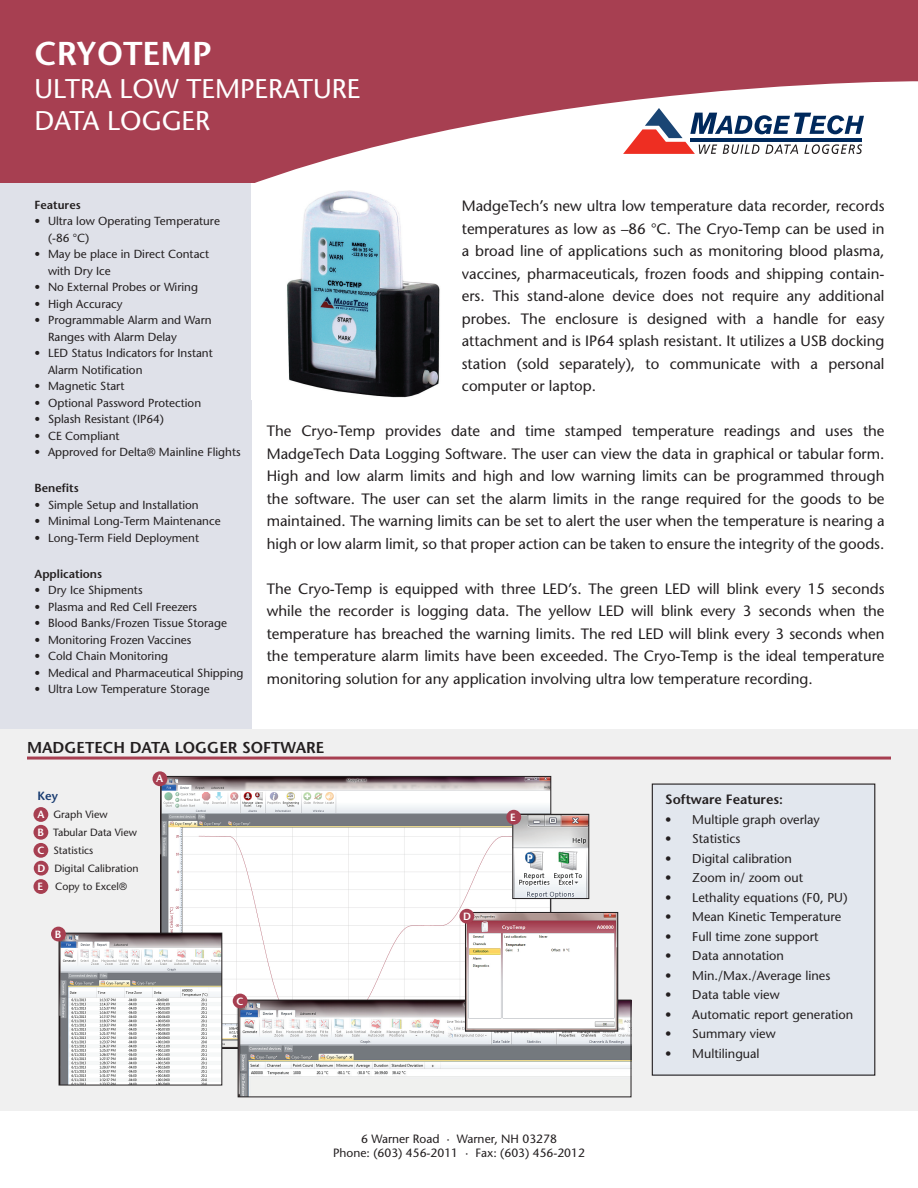
<style>
.page{position:relative;width:918px;height:1188px;background:#fff}
.page>*{position:absolute;margin:0;border:0;box-sizing:border-box;transform-origin:0 0}
.t1{font:600 33px "Stone Sans";color:#fff}
.t2{font:27px/32.4px "Stone Sans";color:#fff}
.t3{font:600 15.75px "Stone Sans";color:#231f20}
.t4{font:15px/22.5px "Stone Sans";color:#231f20;text-align:justify}
.t5{font:600 13.5px "Stone Sans";color:#231f20}
.t6{font:12.75px "Stone Sans";color:#231f20}
.t7{font:12px/14.4px "Stone Sans";color:#231f20;text-align:center}
.t8{font:600 12px "Stone Sans";color:#193c71}
.t9{font:11.7px/16.5px "Stone Sans";color:#231f20}
.t10{font:600 11.7px "Stone Sans";color:#231f20}
.t11{font:10.5px/18px "Stone Sans";color:#231f20}
.t12{font:600 10.5px "Stone Sans";color:#fff}
.s1{font-weight:600;color:#fff}
</style>
<div class="page">
<svg style="left:0;top:0;width:918px;height:184px;fill:#a73f51"></svg>
<div style="left:0;top:184px;width:252px;height:572px;background:#dfe1e9"></div>
<svg style="left:623px;top:108px;width:241px;height:46px"></svg>
<hr style="left:690px;top:138px;width:172px;height:4px;background:#00295c">
<img style="left:287px;top:190px;width:153px;height:208px">
<div style="left:0;top:729px;width:918px;height:381px;background:#f0f0f0"></div>
<hr style="left:27px;top:757px;width:864px;height:3px;background:#a73f51">
<div style="left:33px;top:879px;width:15px;height:15px;background:#a73f51;border-radius:50%"></div>
<div style="left:652px;top:784px;width:223px;height:291px;background:#e2e7ee"></div>
<div style="left:652px;top:784px;width:223px;height:292px;border:1px solid #231f20"></div>
<div style="left:33px;top:807px;width:15px;height:15px;background:#a73f51;border-radius:50%"></div>
<div style="left:33px;top:825px;width:15px;height:15px;background:#a73f51;border-radius:50%"></div>
<div style="left:33px;top:843px;width:15px;height:15px;background:#a73f51;border-radius:50%"></div>
<div style="left:34px;top:861px;width:15px;height:15px;background:#a73f51;border-radius:50%"></div>
<img style="left:163px;top:778px;width:386px;height:269px">
<img style="left:61px;top:935px;width:159px;height:148px">
<div style="left:59px;top:933px;width:163px;height:152px;border:1px solid #231f20"></div>
<img style="left:240px;top:1002px;width:389px;height:93px">
<div style="left:238px;top:1000px;width:393px;height:97px;border:1px solid #231f20"></div>
<img style="left:467px;top:914px;width:149px;height:116px">
<div style="left:465px;top:912px;width:153px;height:120px;border:1px solid #231f20"></div>
<img style="left:514px;top:816px;width:73px;height:81px">
<div style="left:512px;top:814px;width:77px;height:85px;border:1px solid #231f20"></div>
<div style="left:459px;top:909px;width:15px;height:15px;background:#a73f51;border-radius:50%"></div>
<div style="left:233px;top:994px;width:15px;height:14px;background:#a73f51;border-radius:50%"></div>
<div style="left:51px;top:927px;width:15px;height:14px;background:#a73f51;border-radius:50%"></div>
<div style="left:506px;top:810px;width:15px;height:15px;background:#a73f51;border-radius:50%"></div>
<div style="left:153px;top:771px;width:14px;height:15px;background:#a73f51;border-radius:50%"></div>
<h1 class="t1" style="left:35px;top:34px;width:179px">CRYOTEMP</h1>
<h2 class="t2" style="left:35px;top:72px;width:327px">ULTRA LOW TEMPERATURE<br>DATA LOGGER</h2>
<p class="t10" style="left:35px;top:198px;width:48px">Features</p>
<p class="t9" style="left:48px;top:213px;width:173px;text-indent:-14px">• Ultra low Operating Temperature (-86 °C)</p>
<p class="t9" style="left:48px;top:246px;width:163px;text-indent:-14px">• May be place in Direct Contact with Dry Ice</p>
<p class="t9" style="left:35px;top:279px;width:165px">• No External Probes or Wiring</p>
<p class="t9" style="left:35px;top:295px;width:90px">• High Accuracy</p>
<p class="t9" style="left:48px;top:312px;width:165px;text-indent:-14px">• Programmable Alarm and Warn<br>Ranges with Alarm Delay</p>
<p class="t9" style="left:48px;top:345px;width:166px;text-indent:-14px">• LED Status Indicators for Instant<br>Alarm Notification</p>
<p class="t9" style="left:35px;top:378px;width:91px">• Magnetic Start</p>
<p class="t9" style="left:35px;top:394px;width:168px">• Optional Password Protection</p>
<p class="t9" style="left:35px;top:411px;width:131px">• Splash Resistant (IP64)</p>
<p class="t9" style="left:35px;top:427px;width:87px">• CE Compliant</p>
<p class="t9" style="left:35px;top:444px;width:208px">• Approved for Delta® Mainline Flights</p>
<p class="t10" style="left:35px;top:481px;width:46px">Benefits</p>
<p class="t9" style="left:35px;top:496px;width:166px">• Simple Setup and Installation</p>
<p class="t9" style="left:35px;top:513px;width:188px">• Minimal Long-Term Maintenance</p>
<p class="t9" style="left:35px;top:529px;width:166px">• Long-Term Field Deployment</p>
<p class="t10" style="left:35px;top:567px;width:69px">Applications</p>
<p class="t9" style="left:35px;top:582px;width:110px">• Dry Ice Shipments</p>
<p class="t9" style="left:35px;top:598px;width:164px">• Plasma and Red Cell Freezers</p>
<p class="t9" style="left:35px;top:615px;width:194px">• Blood Banks/Frozen Tissue Storage</p>
<p class="t9" style="left:35px;top:631px;width:158px">• Monitoring Frozen Vaccines</p>
<p class="t9" style="left:35px;top:648px;width:135px">• Cold Chain Monitoring</p>
<p class="t9" style="left:35px;top:664px;width:210px">• Medical and Pharmaceutical Shipping</p>
<p class="t9" style="left:35px;top:681px;width:177px">• Ultra Low Temperature Storage</p>
<p class="t4" style="left:462px;top:195px;width:424px">MadgeTech’s new ultra low temperature data recorder, records temperatures as low as –86 °C. The Cryo-Temp can be used in a broad line of applications such as monitoring blood plasma, vaccines, pharmaceuticals, frozen foods and shipping contain&shy;ers. This stand-alone device does not require any additional probes. The enclosure is designed with a handle for easy attachment and is IP64 splash resistant. It utilizes a USB docking station (sold separately), to communicate with a personal computer or laptop.</p>
<p class="t4" style="left:267px;top:420px;width:619px">The Cryo-Temp provides date and time stamped temperature readings and uses the MadgeTech Data Logging Software. The user can view the data in graphical or tabular form.<br>High and low alarm limits and high and low warning limits can be programmed through the software. The user can set the alarm limits in the range required for the goods to be maintained. The warning limits can be set to alert the user when the temperature is nearing a high or low alarm limit, so that proper action can be taken to ensure the integrity of the goods.</p>
<p class="t4" style="left:267px;top:577px;width:619px">The Cryo-Temp is equipped with three LED’s. The green LED will blink every 15 seconds while the recorder is logging data. The yellow LED will blink every 3 seconds when the temperature has breached the warning limits. The red LED will blink every 3 seconds when the temperature alarm limits have been exceeded. The Cryo-Temp is the ideal temperature monitoring solution for any application involving ultra low temperature recording.</p>
<p class="t3" style="left:27px;top:738px;width:299px">MADGETECH DATA LOGGER SOFTWARE</p>
<p class="t8" style="left:37px;top:789px;width:22px">Key</p>
<p class="t11" style="left:37px;top:805px;width:103px"><span class="s1">A</span> Graph View<br><span class="s1">B</span> Tabular Data View<br><span class="s1">C</span> Statistics<br><span class="s1">D</span> Digital Calibration<br><span class="s1">E</span> Copy to Excel®</p>
<p class="t12" style="left:156px;top:773px;width:9px">A</p>
<p class="t12" style="left:55px;top:928px;width:8px">B</p>
<p class="t12" style="left:237px;top:995px;width:9px">C</p>
<p class="t12" style="left:463px;top:910px;width:9px">D</p>
<p class="t12" style="left:510px;top:811px;width:7px">E</p>
<p class="t7" style="left:333px;top:1132px;width:253px">6 Warner Road · Warner, NH 03278<br>Phone: (603) 456-2011 · Fax: (603) 456-2012</p>
<p class="t5" style="left:665px;top:792px;width:119px">Software Features:</p>
<p class="t6" style="left:665px;top:812px;width:156px">• Multiple graph overlay</p>
<p class="t6" style="left:665px;top:831px;width:77px">• Statistics</p>
<p class="t6" style="left:665px;top:851px;width:128px">• Digital calibration</p>
<p class="t6" style="left:665px;top:870px;width:139px">• Zoom in/ zoom out</p>
<p class="t6" style="left:665px;top:890px;width:184px">• Lethality equations (F0, PU)</p>
<p class="t6" style="left:665px;top:909px;width:178px">• Mean Kinetic Temperature</p>
<p class="t6" style="left:665px;top:929px;width:155px">• Full time zone support</p>
<p class="t6" style="left:665px;top:948px;width:120px">• Data annotation</p>
<p class="t6" style="left:665px;top:968px;width:167px">• Min./Max./Average lines</p>
<p class="t6" style="left:665px;top:987px;width:116px">• Data table view</p>
<p class="t6" style="left:665px;top:1007px;width:190px">• Automatic report generation</p>
<p class="t6" style="left:665px;top:1026px;width:112px">• Summary view</p>
<p class="t6" style="left:665px;top:1046px;width:96px">• Multilingual</p>
</div>
